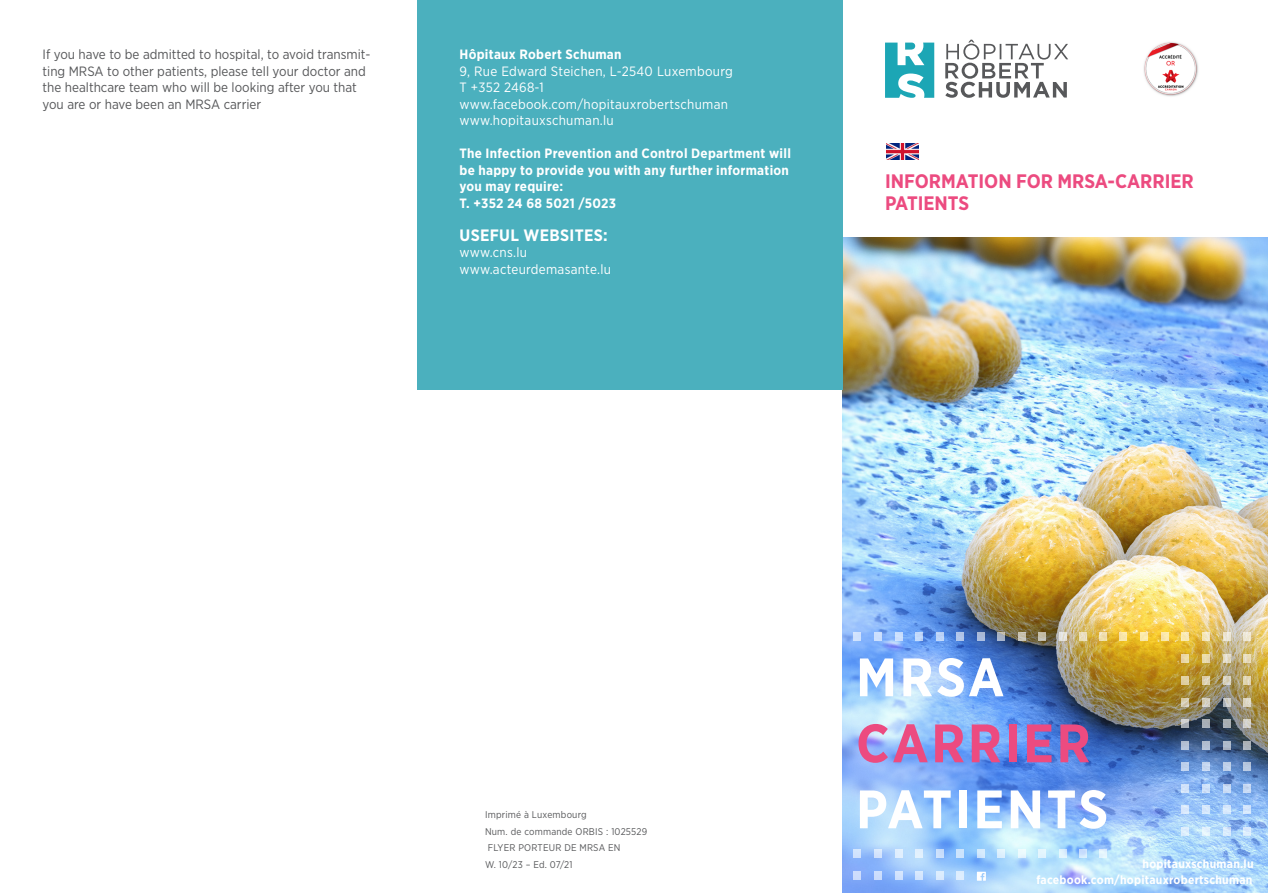
<style>
.page{position:relative;width:1268px;height:893px;background:#fff}
.page>*{position:absolute;margin:0;border:0;box-sizing:border-box;transform-origin:0 0}
._00_Headline_Flyer{font:700 54px "Gotham Narrow";letter-spacing:.05em;color:#fff}
._00_Headline_Flyer-2{font:700 54px "Gotham Narrow";letter-spacing:.05em;color:#ec4b80}
._01_H1_Pantone205{font:700 19.5px "Gotham Narrow";color:#ec4b80}
._01_H1_white{font:700 16.5px "Gotham Narrow";letter-spacing:.02em;color:#fff}
._02_Body_2ndparagraph{font:13.5px/16.5px "Gotham Narrow";color:#57585a}
._02_body_white{font:700 13.5px/16.5px "Gotham Narrow";letter-spacing:.02em;color:#fff}
._02_body_white-2{font:13.5px "Gotham Narrow";letter-spacing:.02em;color:#fff}
._03_body{font:700 12px "Gotham Narrow";letter-spacing:.02em;color:#fff}
._03_Fussnote{font:9.75px "Gotham Narrow";letter-spacing:.02em;color:#57585a}
</style>
<div class="page">
<img style="left:842px;top:237px;width:425px;height:656px">
<div style="left:853px;top:850px;width:7px;height:8px;background:#d1e3fd"></div>
<div style="left:853px;top:872px;width:7px;height:8px;background:#cdddfc"></div>
<div style="left:853px;top:632px;width:7px;height:8px;background:#cfe1fd"></div>
<div style="left:874px;top:850px;width:7px;height:8px;background:#d4e3fc"></div>
<div style="left:874px;top:872px;width:7px;height:8px;background:#cbdcfc"></div>
<div style="left:894px;top:850px;width:8px;height:8px;background:#e0eefd"></div>
<div style="left:874px;top:632px;width:7px;height:8px;background:#ccdffd"></div>
<div style="left:894px;top:872px;width:8px;height:8px;background:#d1e2fd"></div>
<div style="left:915px;top:850px;width:7px;height:8px;background:#e2f1fd"></div>
<div style="left:915px;top:872px;width:7px;height:8px;background:#d4e5fd"></div>
<div style="left:894px;top:632px;width:8px;height:8px;background:#cbdffd"></div>
<div style="left:935px;top:850px;width:8px;height:8px;background:#cbdffc"></div>
<div style="left:956px;top:850px;width:7px;height:8px;background:#cbe3fd"></div>
<div style="left:1181px;top:828px;width:7px;height:8px;background:#dceefd"></div>
<div style="left:935px;top:872px;width:8px;height:8px;background:#dcebfd"></div>
<div style="left:956px;top:872px;width:7px;height:8px;background:#deeefd"></div>
<div style="left:915px;top:632px;width:7px;height:8px;background:#c2d9fb"></div>
<div style="left:976px;top:850px;width:8px;height:8px;background:#d2e8fd"></div>
<div style="left:997px;top:850px;width:7px;height:8px;background:#dceffd"></div>
<div style="left:1018px;top:850px;width:7px;height:8px;background:#ebf9fd"></div>
<div style="left:935px;top:632px;width:8px;height:8px;background:#bed4f8"></div>
<div style="left:1038px;top:850px;width:7px;height:8px;background:#e2f4fd"></div>
<div style="left:1243px;top:828px;width:7px;height:8px;background:#dcedfd"></div>
<div style="left:1243px;top:806px;width:7px;height:8px;background:#d5e6fc"></div>
<div style="left:956px;top:632px;width:7px;height:8px;background:#b1c6e9"></div>
<div style="left:1181px;top:806px;width:7px;height:8px;background:#d7e8fd"></div>
<div style="left:1243px;top:741px;width:7px;height:8px;background:#abb2b9"></div>
<div style="left:1201px;top:828px;width:8px;height:8px;background:#e7f6fd"></div>
<div style="left:1059px;top:850px;width:7px;height:8px;background:#e2f4fd"></div>
<svg style="left:1243px;top:719px;width:7px;height:8px"></svg>
<svg style="left:1079px;top:850px;width:7px;height:8px"></svg>
<div style="left:1222px;top:828px;width:7px;height:8px;background:#dcedfd"></div>
<div style="left:1243px;top:763px;width:7px;height:8px;background:#b8c9e2"></div>
<svg style="left:1243px;top:785px;width:7px;height:8px"></svg>
<svg style="left:1243px;top:654px;width:7px;height:8px"></svg>
<svg style="left:1243px;top:632px;width:7px;height:8px"></svg>
<div style="left:1099px;top:850px;width:7px;height:8px;background:#e6f6fd"></div>
<div style="left:976px;top:632px;width:8px;height:8px;background:#abbad9"></div>
<svg style="left:1243px;top:676px;width:7px;height:8px"></svg>
<svg style="left:1243px;top:698px;width:7px;height:8px"></svg>
<div style="left:1222px;top:806px;width:7px;height:8px;background:#daeafc"></div>
<div style="left:1222px;top:741px;width:7px;height:8px;background:#afbaca"></div>
<svg style="left:997px;top:632px;width:7px;height:8px"></svg>
<div style="left:1222px;top:719px;width:7px;height:8px;background:#a9afb3"></div>
<div style="left:1222px;top:763px;width:7px;height:8px;background:#bfd0ea"></div>
<div style="left:1222px;top:785px;width:7px;height:8px;background:#ccdef8"></div>
<svg style="left:1222px;top:654px;width:7px;height:8px"></svg>
<svg style="left:1222px;top:632px;width:7px;height:8px"></svg>
<div style="left:1201px;top:806px;width:8px;height:8px;background:#d4e6fc"></div>
<svg style="left:1222px;top:676px;width:7px;height:8px"></svg>
<svg style="left:1222px;top:698px;width:7px;height:8px"></svg>
<svg style="left:1018px;top:632px;width:7px;height:8px"></svg>
<div style="left:1201px;top:741px;width:8px;height:8px;background:#b1bed1"></div>
<div style="left:1201px;top:719px;width:8px;height:8px;background:#a8aeb6"></div>
<div style="left:1201px;top:763px;width:8px;height:8px;background:#c5d7f0"></div>
<div style="left:1201px;top:785px;width:8px;height:8px;background:#cde1fa"></div>
<div style="left:1201px;top:654px;width:8px;height:8px;background:#e9dbaa"></div>
<svg style="left:1201px;top:632px;width:8px;height:8px"></svg>
<svg style="left:1201px;top:676px;width:8px;height:8px"></svg>
<svg style="left:1201px;top:698px;width:8px;height:8px"></svg>
<svg style="left:1038px;top:632px;width:7px;height:8px"></svg>
<div style="left:1181px;top:741px;width:7px;height:8px;background:#b3c0d4"></div>
<svg style="left:1181px;top:719px;width:7px;height:8px"></svg>
<div style="left:1181px;top:763px;width:7px;height:8px;background:#bccfeb"></div>
<div style="left:1181px;top:785px;width:7px;height:8px;background:#d0e1fa"></div>
<div style="left:1181px;top:654px;width:7px;height:8px;background:#ebd8a5"></div>
<svg style="left:1181px;top:632px;width:7px;height:8px"></svg>
<div style="left:1181px;top:676px;width:7px;height:8px;background:#e0d1a0"></div>
<svg style="left:1181px;top:698px;width:7px;height:8px"></svg>
<div style="left:1161px;top:632px;width:7px;height:8px;background:#fbe7ab"></div>
<svg style="left:1059px;top:632px;width:7px;height:8px"></svg>
<div style="left:1140px;top:632px;width:7px;height:8px;background:#fbeaab"></div>
<div style="left:1119px;top:632px;width:7px;height:8px;background:#f7e5a8"></div>
<svg style="left:1099px;top:632px;width:7px;height:8px"></svg>
<svg style="left:1079px;top:632px;width:7px;height:8px"></svg>
<div style="left:417px;top:0;width:425px;height:389px;background:#4bb0be"></div>
<svg style="left:885px;top:43px;width:49px;height:55px"></svg>
<svg style="left:945px;top:40px;width:122px;height:58px"></svg>
<svg style="left:976px;top:872px;width:9px;height:9px"></svg>
<img style="left:850px;top:648px;width:324px;height:194px">
<img style="left:1144px;top:42px;width:54px;height:54px">
<img style="left:886px;top:143px;width:32px;height:16px">
<p class="_02_Body_2ndparagraph" style="left:43px;top:46px;width:329px">If you have to be admitted to hospital, to avoid transmit&shy;ting MRSA to other patients, please tell your doctor and the healthcare team who will be looking after you that you are or have been an MRSA carrier</p>
<p class="_02_body_white" style="left:459px;top:46px;width:163px">Hôpitaux Robert Schuman</p>
<p class="_02_body_white-2" style="left:459px;top:62px;width:275px">9, Rue Edward Steichen, L-2540 Luxembourg</p>
<p class="_02_body_white-2" style="left:459px;top:79px;width:86px">T +352 2468-1</p>
<p class="_02_body_white-2" style="left:459px;top:95px;width:270px">www.facebook.com/hopitauxrobertschuman</p>
<p class="_02_body_white-2" style="left:459px;top:112px;width:156px">www.hopitauxschuman.lu</p>
<p class="_02_body_white" style="left:459px;top:145px;width:333px">The Infection Prevention and Control Department will be happy to provide you with any further information you may require:</p>
<p class="_02_body_white" style="left:459px;top:194px;width:158px">T. +352 24 68 5021 /5023</p>
<p class="_01_H1_white" style="left:459px;top:224px;width:150px">USEFUL WEBSITES:</p>
<p class="_02_body_white-2" style="left:459px;top:244px;width:69px">www.cns.lu</p>
<p class="_02_body_white-2" style="left:459px;top:260px;width:153px">www.acteurdemasante.lu</p>
<p class="_01_H1_Pantone205" style="left:884px;top:168px;width:310px">INFORMATION FOR MRSA-CARRIER</p>
<p class="_01_H1_Pantone205" style="left:884px;top:191px;width:86px">PATIENTS</p>
<p class="_03_Fussnote" style="left:485px;top:809px;width:103px">Imprimé à Luxembourg</p>
<p class="_03_Fussnote" style="left:485px;top:825px;width:164px">Num. de commande ORBIS : 1025529</p>
<p class="_03_Fussnote" style="left:487px;top:842px;width:134px">FLYER PORTEUR DE MRSA EN</p>
<p class="_03_Fussnote" style="left:485px;top:858px;width:89px">W. 10/23 – Ed. 07/21</p>
<p class="_00_Headline_Flyer" style="left:855px;top:643px;width:150px">MRSA</p>
<p class="_00_Headline_Flyer-2" style="left:855px;top:709px;width:236px">CARRIER</p>
<p class="_00_Headline_Flyer" style="left:855px;top:775px;width:253px">PATIENTS</p>
<p class="_03_body" style="left:1142px;top:856px;width:112px">hopitauxschuman.lu</p>
<p class="_03_body" style="left:1036px;top:872px;width:217px">facebook.com/hopitauxrobertschuman</p>
</div>
